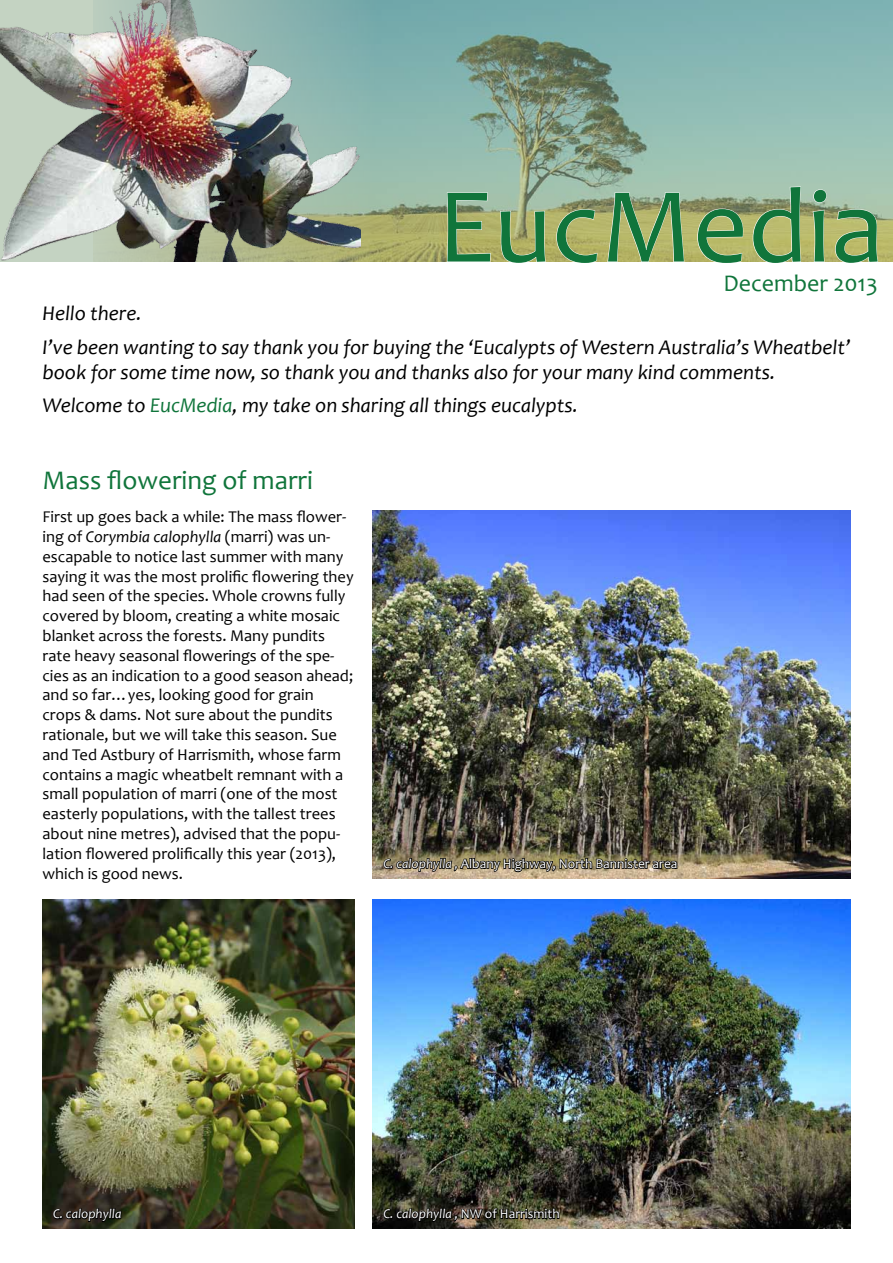
<style>
.page{position:relative;width:893px;height:1263px;background:#fff}
.page>*{position:absolute;margin:0;border:0;box-sizing:border-box;transform-origin:0 0}
.t1{font:108px "Candara";color:#10753b}
.t2{font:27px "Candara";color:#10753b}
.t3{font:24px "Candara";color:#10753b}
.t4{font:italic 21px/33.8px "Candara";color:#000}
.t5{font:16.5px/19.8px "Candara";color:#000}
.t6{font:13.5px "Candara";color:#fff}
.t7{font:italic 13.5px "Candara";color:#fff}
.s1{color:#10753b}
.s2{font-style:italic}
</style>
<div class="page">
<svg style="left:360px;top:0;width:533px;height:261px;background:#8cb1a2"></svg>
<img style="left:373px;top:900px;width:477px;height:329px">
<img style="left:373px;top:510px;width:477px;height:369px">
<img style="left:43px;top:900px;width:312px;height:329px">
<img style="left:0;top:0;width:360px;height:261px">
<svg style="left:447px;top:192px;width:44px;height:70px;background:#afb581"></svg>
<svg style="left:500px;top:211px;width:46px;height:51px;background:#b6b576"></svg>
<svg style="left:556px;top:209px;width:42px;height:53px;background:#b8b673"></svg>
<svg style="left:607px;top:192px;width:77px;height:70px;background:#b4b77e"></svg>
<svg style="left:697px;top:208px;width:46px;height:54px;background:#baba79"></svg>
<svg style="left:752px;top:186px;width:49px;height:76px;background:#b2b983"></svg>
<svg style="left:812px;top:189px;width:15px;height:73px"></svg>
<svg style="left:835px;top:209px;width:43px;height:53px;background:#babb7d"></svg>
<img style="left:382px;top:834px;width:296px;height:45px">
<img style="left:382px;top:1185px;width:178px;height:44px">
<svg style="left:52px;top:1184px;width:71px;height:39px;background:#2c261d"></svg>
<h1 class="t1" style="left:437px;top:159px;width:448px">EucMedia</h1>
<h3 class="t3" style="left:723px;top:268px;width:156px">December 2013</h3>
<p class="t4" style="left:43px;top:296px;width:809px">Hello there.<br>I’ve been wanting to say thank you for buying the ‘Eucalypts of Western Australia’s Wheatbelt’</p>
<p class="t4" style="left:43px;top:355px;width:734px">book for some time now, so thank you and thanks also for your many kind comments.<br>Welcome to <span class="s1">EucMedia</span>, my take on sharing all things eucalypts.</p>
<h2 class="t2" style="left:43px;top:463px;width:272px">Mass flowering of marri</h2>
<p class="t5" style="left:43px;top:507px;width:313px">First up goes back a while: The mass flower&shy;ing of <span class="s2">Corymbia calophylla</span> (marri) was un&shy;escapable to notice last summer with many saying it was the most prolific flowering they had seen of the species. Whole crowns fully covered by bloom, creating a white mosaic blanket across the forests. Many pundits rate heavy seasonal flowerings of the spe&shy;cies as an indication to a good season ahead; and so far…yes, looking good for grain crops &amp; dams. Not sure about the pundits rationale, but we will take this season. Sue and Ted Astbury of Harrismith, whose farm contains a magic wheatbelt remnant with a small population of marri (one of the most easterly populations, with the tallest trees about nine metres), advised that the popu&shy;lation flowered prolifically this year (2013), which is good news.</p>
<p class="t6" style="left:383px;top:855px;width:296px"><span class="s2">C. calophylla ,</span> Albany Highway, North Bannister area</p>
<p class="t7" style="left:53px;top:1205px;width:70px">C. calophylla</p>
<p class="t6" style="left:383px;top:1205px;width:178px"><span class="s2">C. calophylla ,</span> NW of Harrismith</p>
</div>
